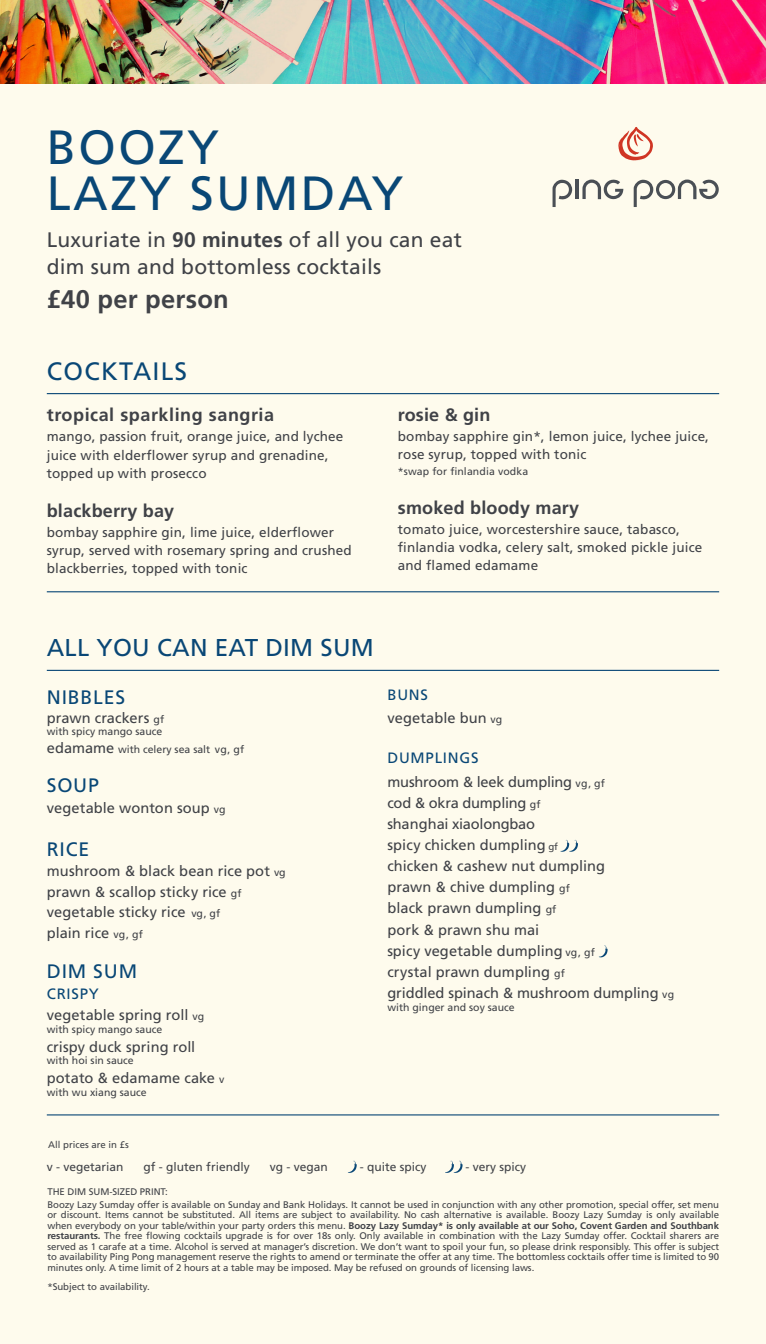
<style>
.page{position:relative;width:766px;height:1344px;background:#fff}
.page>*{position:absolute;margin:0;border:0;box-sizing:border-box;transform-origin:0 0}
.t1{font:48px "Frutiger";letter-spacing:.05em;color:#094776}
.t2{font:700 25.5px "Frutiger";letter-spacing:.01em;color:#404247}
.t3{font:25.2px "Frutiger";letter-spacing:.05em;color:#094776}
.t4{font:24.3px "Frutiger";letter-spacing:.01em;color:#094776}
.t5{font:21px "Frutiger";letter-spacing:.01em;color:#404247}
.t6{font:19.5px "Frutiger";letter-spacing:.04em;color:#094776}
.t7{font:700 18px "Frutiger";letter-spacing:.01em;color:#404247}
.t8{font:700 18px "Frutiger";letter-spacing:.03em;color:#404247}
.t9{font:15px "Frutiger";letter-spacing:.05em;color:#094776}
.t10{font:14.55px/21.1px "Frutiger";letter-spacing:.005em;color:#404247}
.t11{font:14.55px "Frutiger";letter-spacing:-.015em;color:#404247}
.t12{font:13.5px/19.5px "Frutiger";letter-spacing:.01em;color:#404247}
.t13{font:12px "Frutiger";color:#404247}
.t14{font:10.5px "Frutiger";color:#404247}
.t15{font:9.6px/10.5px "Frutiger";letter-spacing:-.005em;color:#404247;text-align:justify}
.s1{font-weight:700}
.s2{font-size:10.5px}
.s3{font-size:14.55px}
.s4{font-size:9.75px}
</style>
<div class="page">
<div style="left:0;top:0;width:765px;height:1344px;background:#fefbed"></div>
<img style="left:0;top:0;width:765px;height:83px">
<svg style="left:618px;top:127px;width:34px;height:34px"></svg>
<svg style="left:582px;top:179px;width:41px;height:20px"></svg>
<svg style="left:575px;top:180px;width:3px;height:19px"></svg>
<svg style="left:552px;top:180px;width:20px;height:27px"></svg>
<svg style="left:633px;top:179px;width:85px;height:28px"></svg>
<svg style="left:560px;top:840px;width:18px;height:12px"></svg>
<svg style="left:598px;top:945px;width:9px;height:12px"></svg>
<svg style="left:348px;top:1160px;width:8px;height:13px"></svg>
<svg style="left:445px;top:1160px;width:17px;height:13px"></svg>
<hr style="left:47px;top:393px;width:672px;height:1px;background:#094776">
<hr style="left:47px;top:670px;width:672px;height:1px;background:#094776">
<hr style="left:47px;top:591px;width:672px;height:1px;background:#094776">
<hr style="left:47px;top:1114px;width:672px;height:1px;background:#094776">
<p class="t1" style="left:47px;top:119px;width:174px">BOOZY</p>
<p class="t1" style="left:47px;top:165px;width:358px">LAZY SUMDAY</p>
<p class="t5" style="left:47px;top:227px;width:416px">Luxuriate in <span class="s1">90 minutes</span> of all you can eat</p>
<p class="t5" style="left:47px;top:254px;width:336px">dim sum and bottomless cocktails</p>
<p class="t2" style="left:47px;top:284px;width:183px">£40 per person</p>
<p class="t3" style="left:47px;top:356px;width:142px">COCKTAILS</p>
<p class="t8" style="left:47px;top:405px;width:229px">tropical sparkling sangria</p>
<p class="t12" style="left:47px;top:426px;width:298px">mango, passion fruit, orange juice, and lychee juice with elderflower syrup and grenadine,</p>
<p class="t12" style="left:47px;top:464px;width:161px">topped up with prosecco</p>
<p class="t7" style="left:47px;top:501px;width:129px">blackberry bay</p>
<p class="t12" style="left:47px;top:522px;width:288px">bombay sapphire gin, lime juice, elderflower</p>
<p class="t12" style="left:47px;top:540px;width:306px">syrup, served with rosemary spring and crushed</p>
<p class="t12" style="left:47px;top:558px;width:202px">blackberries, topped with tonic</p>
<p class="t7" style="left:398px;top:405px;width:94px">rosie &amp; gin</p>
<p class="t12" style="left:398px;top:426px;width:312px">bombay sapphire gin*, lemon juice, lychee juice,</p>
<p class="t12" style="left:398px;top:444px;width:190px">rose syrup, topped with tonic</p>
<p class="t14" style="left:398px;top:466px;width:132px">*swap for finlandia vodka</p>
<p class="t7" style="left:398px;top:498px;width:183px">smoked bloody mary</p>
<p class="t12" style="left:398px;top:519px;width:283px">tomato juice, worcestershire sauce, tabasco,</p>
<p class="t12" style="left:398px;top:537px;width:306px">finlandia vodka, celery salt, smoked pickle juice</p>
<p class="t12" style="left:398px;top:555px;width:142px">and flamed edamame</p>
<p class="t4" style="left:47px;top:633px;width:328px">ALL YOU CAN EAT DIM SUM</p>
<p class="t6" style="left:47px;top:686px;width:80px">NIBBLES</p>
<p class="t10" style="left:47px;top:707px;width:119px">prawn crackers <span class="s2">gf</span></p>
<p class="t14" style="left:47px;top:724px;width:117px">with spicy mango sauce</p>
<p class="t14" style="left:47px;top:743px;width:199px"><span class="s3">edamame</span> with celery sea salt vg, gf</p>
<p class="t6" style="left:47px;top:774px;width:54px">SOUP</p>
<p class="t10" style="left:47px;top:797px;width:180px">vegetable wonton soup <span class="s2">vg</span></p>
<p class="t6" style="left:47px;top:837px;width:44px">RICE</p>
<p class="t10" style="left:47px;top:860px;width:240px">mushroom &amp; black bean rice pot <span class="s2">vg</span></p>
<p class="t10" style="left:47px;top:881px;width:196px">prawn &amp; scallop sticky rice <span class="s2">gf</span></p>
<p class="t10" style="left:47px;top:901px;width:175px">vegetable sticky rice <span class="s2">vg, gf</span></p>
<p class="t10" style="left:47px;top:922px;width:97px">plain rice <span class="s2">vg, gf</span></p>
<p class="t6" style="left:47px;top:960px;width:92px">DIM SUM</p>
<p class="t9" style="left:47px;top:985px;width:54px">CRISPY</p>
<p class="t10" style="left:47px;top:1004px;width:159px">vegetable spring roll <span class="s2">vg</span></p>
<p class="t14" style="left:47px;top:1023px;width:117px">with spicy mango sauce</p>
<p class="t10" style="left:47px;top:1036px;width:150px">crispy duck spring roll</p>
<p class="t14" style="left:47px;top:1054px;width:88px">with hoi sin sauce</p>
<p class="t10" style="left:47px;top:1067px;width:179px">potato &amp; edamame cake <span class="s2">v</span></p>
<p class="t14" style="left:47px;top:1086px;width:101px">with wu xiang sauce</p>
<p class="t9" style="left:387px;top:686px;width:42px">BUNS</p>
<p class="t10" style="left:387px;top:707px;width:116px">vegetable bun <span class="s2">vg</span></p>
<p class="t9" style="left:387px;top:749px;width:92px">DUMPLINGS</p>
<p class="t11" style="left:387px;top:773px;width:219px">mushroom &amp; leek dumpling <span class="s2">vg, gf</span></p>
<p class="t11" style="left:387px;top:794px;width:155px">cod &amp; okra dumpling <span class="s2">gf</span></p>
<p class="t11" style="left:387px;top:815px;width:149px">shanghai xiaolongbao</p>
<p class="t10" style="left:387px;top:834px;width:172px">spicy chicken dumpling <span class="s4">gf</span></p>
<p class="t10" style="left:387px;top:855px;width:219px">chicken &amp; cashew nut dumpling</p>
<p class="t10" style="left:387px;top:876px;width:184px">prawn &amp; chive dumpling <span class="s2">gf</span></p>
<p class="t10" style="left:387px;top:897px;width:170px">black prawn dumpling <span class="s2">gf</span></p>
<p class="t10" style="left:387px;top:919px;width:153px">pork &amp; prawn shu mai</p>
<p class="t10" style="left:387px;top:940px;width:209px">spicy vegetable dumpling <span class="s2">vg, gf </span>crystal prawn dumpling <span class="s2">gf</span></p>
<p class="t10" style="left:387px;top:982px;width:288px">griddled spinach &amp; mushroom dumpling <span class="s2">vg</span></p>
<p class="t14" style="left:387px;top:1001px;width:129px">with ginger and soy sauce</p>
<p class="t15" style="left:48px;top:1139px;width:82px">All prices are in £s</p>
<p class="t15" style="left:47px;top:1186px;width:122px">THE DIM SUM-SIZED PRINT:</p>
<p class="t15" style="left:47px;top:1199px;width:673px">Boozy Lazy Sumday offer is available on Sunday and Bank Holidays. It cannot be used in conjunction with any other promotion, special offer, set menu or discount. Items cannot be substituted. All items are subject to availability. No cash alternative is available. Boozy Lazy Sumday is only available when everybody on your table/within your party orders this menu. <span class="s1">Boozy Lazy Sumday* is only available at our Soho, Covent Garden and Southbank restaurants.</span> The free flowing cocktails upgrade is for over 18s only. Only available in combination with the Lazy Sumday offer. Cocktail sharers are served as 1 carafe at a time. Alcohol is served at manager’s discretion. We don’t want to spoil your fun, so please drink responsibly. This offer is subject to availability Ping Pong management reserve the rights to amend or terminate the offer at any time. The bottomless cocktails offer time is limited to 90 minutes only. A time limit of 2 hours at a table may be imposed. May be refused on grounds of licensing laws.</p>
<p class="t15" style="left:47px;top:1281px;width:104px">*Subject to availability.</p>
<p class="t13" style="left:47px;top:1160px;width:78px">v - vegetarian</p>
<p class="t13" style="left:143px;top:1160px;width:108px">gf - gluten friendly</p>
<p class="t13" style="left:270px;top:1160px;width:60px">vg - vegan</p>
<p class="t13" style="left:360px;top:1160px;width:68px">- quite spicy</p>
<p class="t13" style="left:465px;top:1160px;width:62px">- very spicy</p>
</div>
